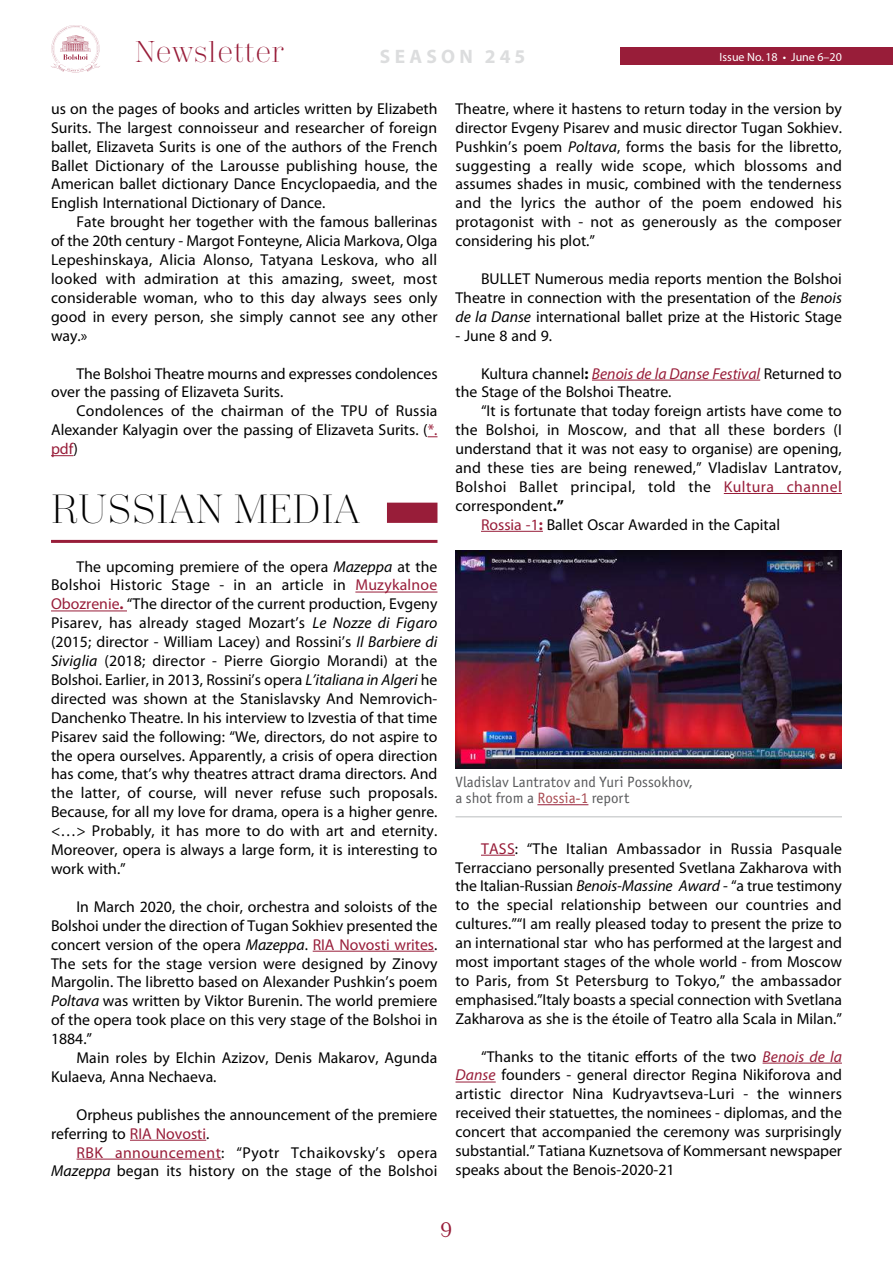
<style>
.page{position:relative;width:893px;height:1263px;background:#fff}
.page>*{position:absolute;margin:0;border:0;box-sizing:border-box;transform-origin:0 0}
.t1{font:300 40.5px "Trivia Serif";color:#000}
.t2{font:300 30px "Trivia Serif";color:#981d39}
.t3{font:21px "Trivia Serif 10 Demo";color:#981d39}
.t4{font:700 19.5px "Myriad Pro";letter-spacing:.22em;color:#dcddde}
.t5{font:15.75px/18.9px "Myriad Pro";color:#000;text-align:justify}
.t6{font:15.75px/18.9px "Myriad Pro";letter-spacing:.025em;color:#000;text-align:right}
.t7{font:15.75px "Myriad Pro";letter-spacing:.03em;color:#000}
.t8{font:15px/16.5px "Officina Sans Book ITC";color:#58595b}
.t9{font:12px "Myriad Pro";color:#fff}
.s1{color:#981d39}
.s2{font-style:italic}
.s3{font-weight:700;color:#981d39}
.s4{font-weight:700}
.s5{font-style:italic;color:#981d39}
.s6{color:#a84a51}
</style>
<div class="page">
<svg style="left:51px;top:25px;width:49px;height:47px"></svg>
<div style="left:621px;top:48px;width:272px;height:17px;background:#981d39"></div>
<svg style="left:51px;top:455px;width:22px;height:1px"></svg>
<div style="left:387px;top:503px;width:50px;height:20px;background:#981d39"></div>
<hr style="left:51px;top:540px;width:386px;height:3px;background:#981d39">
<hr style="left:355px;top:592px;width:82px;height:1px;background:#981d39">
<hr style="left:51px;top:610px;width:76px;height:1px;background:#981d39">
<hr style="left:313px;top:951px;width:121px;height:1px;background:#981d39">
<hr style="left:130px;top:1140px;width:76px;height:1px;background:#981d39">
<hr style="left:77px;top:1159px;width:144px;height:1px;background:#981d39">
<hr style="left:592px;top:380px;width:168px;height:1px;background:#981d39">
<hr style="left:724px;top:493px;width:118px;height:1px;background:#981d39">
<hr style="left:481px;top:531px;width:62px;height:1px;background:#981d39">
<img style="left:455px;top:551px;width:387px;height:218px">
<hr style="left:481px;top:855px;width:34px;height:1px;background:#981d39">
<hr style="left:763px;top:1063px;width:79px;height:1px;background:#981d39">
<hr style="left:455px;top:1082px;width:41px;height:1px;background:#981d39">
<hr style="left:455px;top:816px;width:387px;height:1px;background:#d1d3d4">
<hr style="left:537px;top:804px;width:51px;height:1px;background:#981d39">
<h2 class="t2" style="left:135px;top:36px;width:150px">Newsletter</h2>
<p class="t4" style="left:380px;top:44px;width:147px">SEASON 245</p>
<p class="t9" style="left:720px;top:49px;width:124px">Issue No.18 • June 6–20</p>
<p class="t5" style="left:51px;top:99px;width:388px">us on the pages of books and articles written by Elizabeth Surits. The largest connoisseur and researcher of foreign ballet, Elizaveta Surits is one of the authors of the French Ballet Dictionary of the Larousse publishing house, the American ballet dictionary Dance Encyclopaedia, and the English International Dictionary of Dance.</p>
<p class="t5" style="left:51px;top:212px;width:388px;text-indent:26px">Fate brought her together with the famous ballerinas of the 20th century - Margot Fonteyne, Alicia Markova, Olga Lepeshinskaya, Alicia Alonso, Tatyana Leskova, who all looked with admiration at this amazing, sweet, most considerable woman, who to this day always sees only good in every person, she simply cannot see any other way.»</p>
<p class="t5" style="left:51px;top:363px;width:388px;text-indent:26px">The Bolshoi Theatre mourns and expresses condolences over the passing of Elizaveta Surits.</p>
<p class="t5" style="left:51px;top:401px;width:388px;text-indent:26px">Condolences of the chairman of the TPU of Russia Alexander Kalyagin over the passing of Elizaveta Surits. (<span class="s1">*. pdf</span>)</p>
<h1 class="t1" style="left:51px;top:488px;width:311px">RUSSIAN MEDIA</h1>
<p class="t5" style="left:51px;top:557px;width:388px;text-indent:26px">The upcoming premiere of the opera <span class="s2">Mazeppa</span> at the Bolshoi Historic Stage - in an article in <span class="s1">Muzykalnoe Obozrenie</span><span class="s3">.</span> “The director of the current production, Evgeny Pisarev, has already staged Mozart’s <span class="s2">Le Nozze di Figaro </span>(2015; director - William Lacey) and Rossini’s <span class="s2">Il Barbiere di Siviglia</span> (2018; director - Pierre Giorgio Morandi) at the Bolshoi. Earlier, in 2013, Rossini’s opera <span class="s2">L’italiana in Algeri</span> he directed was shown at the Stanislavsky And Nemrovich-Danchenko Theatre. In his interview to Izvestia of that time Pisarev said the following: “We, directors, do not aspire to the opera ourselves. Apparently, a crisis of opera direction has come, that’s why theatres attract drama directors. And the latter, of course, will never refuse such proposals.<br>Because, for all my love for drama, opera is a higher genre. &lt;…&gt; Probably, it has more to do with art and eternity.<br>Moreover, opera is always a large form, it is interesting to work with.”</p>
<p class="t5" style="left:51px;top:897px;width:388px;text-indent:26px">In March 2020, the choir, orchestra and soloists of the Bolshoi under the direction of Tugan Sokhiev presented the concert version of the opera <span class="s2">Mazeppa</span>. <span class="s1">RIA Novosti writes</span>.<br>The sets for the stage version were designed by Zinovy Margolin. The libretto based on Alexander Pushkin’s poem <span class="s2">Poltava</span> was written by Viktor Burenin. The world premiere of the opera took place on this very stage of the Bolshoi in 1884.”</p>
<p class="t5" style="left:51px;top:1048px;width:388px;text-indent:26px">Main roles by Elchin Azizov, Denis Makarov, Agunda<br>Kulaeva, Anna Nechaeva.</p>
<p class="t5" style="left:51px;top:1105px;width:388px;text-indent:26px">Orpheus publishes the announcement of the premiere referring to <span class="s1">RIA Novosti</span>.</p>
<p class="t6" style="left:51px;top:1142px;width:388px"><span class="s1">RBK announcement</span>: “Pyotr Tchaikovsky’s opera<br><span class="s2">Mazeppa</span> began its history on the stage of the Bolshoi</p>
<p class="t5" style="left:455px;top:99px;width:388px">Theatre, where it hastens to return today in the version by director Evgeny Pisarev and music director Tugan Sokhiev.<br>Pushkin’s poem <span class="s2">Poltava</span>, forms the basis for the libretto, suggesting a really wide scope, which blossoms and assumes shades in music, combined with the tenderness and the lyrics the author of the poem endowed his protagonist with - not as generously as the composer considering his plot.”</p>
<p class="t5" style="left:455px;top:269px;width:388px;text-indent:26px">BULLET Numerous media reports mention the Bolshoi Theatre in connection with the presentation of the <span class="s2">Benois de la Danse</span> international ballet prize at the Historic Stage</p>
<p class="t5" style="left:455px;top:326px;width:98px">- June 8 and 9.</p>
<p class="t5" style="left:455px;top:363px;width:388px;text-indent:26px">Kultura channel<span class="s4">:</span> <span class="s5">Benois de la Danse Festival</span> Returned to the Stage of the Bolshoi Theatre.</p>
<p class="t5" style="left:481px;top:401px;width:362px">“It is fortunate that today foreign artists have come to</p>
<p class="t5" style="left:455px;top:420px;width:388px">the Bolshoi, in Moscow, and that all these borders (I</p>
<p class="t5" style="left:455px;top:439px;width:388px">understand that it was not easy to organise) are opening,</p>
<p class="t5" style="left:455px;top:458px;width:388px">and these ties are being renewed,” Vladislav Lantratov,</p>
<p class="t7" style="left:455px;top:477px;width:388px">Bolshoi Ballet principal, told the <span class="s1">Kultura channel</span></p>
<p class="t5" style="left:455px;top:496px;width:110px">correspondent<span class="s4">.”</span></p>
<p class="t5" style="left:481px;top:515px;width:301px"><span class="s1">Rossia -1</span><span class="s3">:</span> Ballet Oscar Awarded in the Capital</p>
<p class="t8" style="left:455px;top:773px;width:238px">Vladislav Lantratov and Yuri Possokhov, a shot from a <span class="s6">Rossia-1</span> report</p>
<p class="t5" style="left:455px;top:839px;width:388px;text-indent:26px"><span class="s1">TASS</span>: “The Italian Ambassador in Russia Pasquale Terracciano personally presented Svetlana Zakharova with the Italian-Russian <span class="s2">Benois-Massine Award</span> - “a true testimony to the special relationship between our countries and cultures.”“I am really pleased today to present the prize to an international star who has performed at the largest and most important stages of the whole world - from Moscow to Paris, from St Petersburg to Tokyo,” the ambassador emphasised.”Italy boasts a special connection with Svetlana Zakharova as she is the étoile of Teatro alla Scala in Milan.”</p>
<p class="t5" style="left:455px;top:1046px;width:388px;text-indent:26px">“Thanks to the titanic efforts of the two <span class="s5">Benois de la Danse</span> founders - general director Regina Nikiforova and artistic director Nina Kudryavtseva-Luri - the winners received their statuettes, the nominees - diplomas, and the concert that accompanied the ceremony was surprisingly substantial.” Tatiana Kuznetsova of Kommersant newspaper speaks about the Benois-2020-21</p>
<h3 class="t3" style="left:441px;top:1217px;width:13px">9</h3>
</div>
